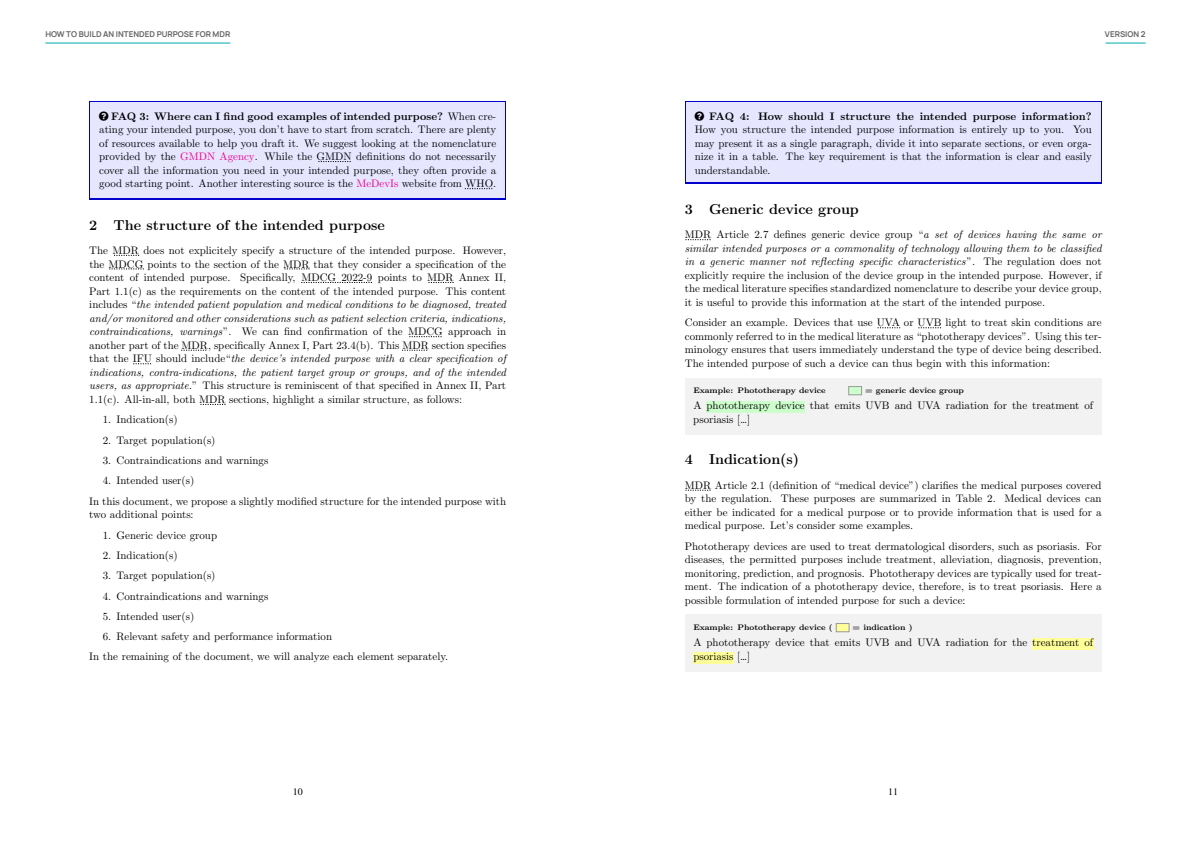
<style>
.page{position:relative;width:1191px;height:842px;background:#fff}
.page>*{position:absolute;margin:0;border:0;box-sizing:border-box;transform-origin:0 0}
.t1{font:14.3px "CMBX12";color:#000}
.t2{font:10.9px/13.5px "CMR10";color:#000;text-align:justify}
.t3{font:10.9px/13.5px "CMTI10";color:#000}
.t4{font:10.9px "CMBX10";color:#000}
.t5{font:10px "Nimbus Rom No 9 L";color:#000}
.t6{font:8px "CMBX8";color:#000}
.t7{font:700 8px "Manrope";color:#636466}
.s1{font-family:"CMR10"}
.s2{color:#ec008c}
.s3{font-family:"CMTI10"}
</style>
<div class="page">
<hr style="left:45px;top:43px;width:185px;height:1px;background:#00abad">
<hr style="left:1105px;top:43px;width:40px;height:1px;background:#00abad">
<div style="left:89px;top:101px;width:417px;height:98px;background:#e6e6ff"></div>
<svg style="left:318px;top:161px;width:33px;height:1px"></svg>
<svg style="left:465px;top:188px;width:27px;height:1px"></svg>
<svg style="left:114px;top:255px;width:25px;height:1px"></svg>
<svg style="left:109px;top:269px;width:35px;height:1px"></svg>
<svg style="left:284px;top:269px;width:25px;height:1px"></svg>
<svg style="left:301px;top:282px;width:71px;height:1px"></svg>
<svg style="left:428px;top:282px;width:25px;height:1px"></svg>
<svg style="left:409px;top:336px;width:32px;height:1px"></svg>
<svg style="left:181px;top:350px;width:25px;height:1px"></svg>
<svg style="left:402px;top:350px;width:25px;height:1px"></svg>
<svg style="left:133px;top:364px;width:18px;height:1px"></svg>
<svg style="left:200px;top:404px;width:25px;height:1px"></svg>
<div style="left:685px;top:101px;width:416px;height:83px;background:#00c"></div>
<div style="left:686px;top:102px;width:414px;height:80px;background:#e6e6ff"></div>
<svg style="left:685px;top:239px;width:25px;height:1px"></svg>
<svg style="left:877px;top:328px;width:23px;height:1px"></svg>
<svg style="left:918px;top:328px;width:23px;height:1px"></svg>
<div style="left:685px;top:378px;width:416px;height:56px;background:#f2f2f2"></div>
<div style="left:848px;top:387px;width:13px;height:8px;background:#cfc"></div>
<div style="left:848px;top:386px;width:13px;height:9px;border:1px solid #999"></div>
<div style="left:706px;top:401px;width:18px;height:12px;background:#cfc"></div>
<div style="left:724px;top:401px;width:29px;height:12px;background:#cfc"></div>
<div style="left:753px;top:401px;width:17px;height:12px;background:#cfc"></div>
<div style="left:770px;top:401px;width:5px;height:12px;background:#cfc"></div>
<div style="left:775px;top:401px;width:11px;height:12px;background:#cfc"></div>
<div style="left:786px;top:401px;width:19px;height:12px;background:#cfc"></div>
<svg style="left:685px;top:490px;width:25px;height:1px"></svg>
<div style="left:685px;top:615px;width:416px;height:57px;background:#f2f2f2"></div>
<div style="left:836px;top:623px;width:13px;height:9px;background:#ff9"></div>
<div style="left:836px;top:623px;width:13px;height:9px;border:1px solid #999"></div>
<div style="left:1032px;top:638px;width:23px;height:12px;background:#ff9"></div>
<div style="left:1055px;top:638px;width:24px;height:12px;background:#ff9"></div>
<div style="left:1079px;top:638px;width:5px;height:12px;background:#ff9"></div>
<div style="left:1084px;top:638px;width:9px;height:12px;background:#ff9"></div>
<div style="left:693px;top:652px;width:16px;height:11px;background:#ff9"></div>
<div style="left:709px;top:652px;width:7px;height:11px;background:#ff9"></div>
<div style="left:716px;top:652px;width:6px;height:11px;background:#ff9"></div>
<div style="left:721px;top:652px;width:13px;height:11px;background:#ff9"></div>
<p class="t7" style="left:45px;top:28px;width:186px">HOW TO BUILD AN INTENDED PURPOSE FOR MDR</p>
<p class="t7" style="left:1105px;top:28px;width:42px">VERSION 2</p>
<p class="t4" style="left:111px;top:111px;width:386px">FAQ 3: Where can I find good examples of intended purpose? <span class="s1">When cre-</span></p>
<p class="t2" style="left:99px;top:124px;width:398px">ating your intended purpose, you don’t have to start from scratch. There are plenty of resources available to help you draft it. We suggest looking at the nomenclature provided by the <span class="s2">GMDN Agency</span>. While the GMDN definitions do not necessarily cover all the information you need in your intended purpose, they often provide a good starting point. Another interesting source is the <span class="s2">MeDevIs</span> website from WHO.</p>
<h1 class="t1" style="left:89px;top:219px;width:297px">2 The structure of the intended purpose</h1>
<p class="t2" style="left:89px;top:244px;width:418px">The MDR does not explicitely specify a structure of the intended purpose. However, the MDCG points to the section of the MDR that they consider a specification of the content of intended purpose. Specifically, MDCG 2022-9 points to MDR Annex II, Part 1.1(c) as the requirements on the content of the intended purpose. This content</p>
<p class="t3" style="left:89px;top:299px;width:418px"><span class="s1">includes “</span>the intended patient population and medical conditions to be diagnosed, treated and/or monitored and other considerations such as patient selection criteria, indications,</p>
<p class="t2" style="left:89px;top:326px;width:418px"><span class="s3">contraindications, warnings</span>”. We can find confirmation of the MDCG approach in another part of the MDR, specifically Annex I, Part 23.4(b). This MDR section specifies</p>
<p class="t3" style="left:89px;top:353px;width:418px"><span class="s1">that the IFU should include“</span>the device’s intended purpose with a clear specification of indications, contra-indications, the patient target group or groups, and of the intended</p>
<p class="t2" style="left:89px;top:380px;width:418px"><span class="s3">users, as appropriate.</span>” This structure is reminiscent of that specified in Annex II, Part<br>1.1(c). All-in-all, both MDR sections, highlight a similar structure, as follows:</p>
<p class="t2" style="left:103px;top:414px;width:76px">1. Indication(s)</p>
<p class="t2" style="left:103px;top:434px;width:114px">2. Target population(s)</p>
<p class="t2" style="left:103px;top:454px;width:167px">3. Contraindications and warnings</p>
<p class="t2" style="left:89px;top:471px;width:418px;line-height:20.3px;text-indent:13px">4. Intended user(s)<br>In this document, we propose a slightly modified structure for the intended purpose with</p>
<p class="t2" style="left:89px;top:509px;width:106px">two additional points:</p>
<p class="t2" style="left:103px;top:529px;width:116px">1. Generic device group</p>
<p class="t2" style="left:103px;top:549px;width:76px">2. Indication(s)</p>
<p class="t2" style="left:103px;top:570px;width:114px">3. Target population(s)</p>
<p class="t2" style="left:103px;top:590px;width:167px">4. Contraindications and warnings</p>
<p class="t2" style="left:103px;top:610px;width:93px">5. Intended user(s)</p>
<p class="t2" style="left:89px;top:627px;width:360px;line-height:20.3px;text-indent:13px">6. Relevant safety and performance information<br>In the remaining of the document, we will analyze each element separately.</p>
<p class="t4" style="left:709px;top:111px;width:384px">FAQ 4: How should I structure the intended purpose information?</p>
<p class="t2" style="left:694px;top:124px;width:398px">How you structure the intended purpose information is entirely up to you. You may present it as a single paragraph, divide it into separate sections, or even orga&shy;nize it in a table. The key requirement is that the information is clear and easily understandable.</p>
<h1 class="t1" style="left:685px;top:203px;width:176px">3 Generic device group</h1>
<p class="t2" style="left:685px;top:229px;width:418px">MDR Article 2.7 defines generic device group “<span class="s3">a set of devices having the same or</span></p>
<p class="t3" style="left:685px;top:242px;width:418px">similar intended purposes or a commonality of technology allowing them to be classified in a generic manner not reflecting specific characteristics<span class="s1">”. The regulation does not</span></p>
<p class="t2" style="left:685px;top:269px;width:418px">explicitly require the inclusion of the device group in the intended purpose. However, if the medical literature specifies standardized nomenclature to describe your device group, it is useful to provide this information at the start of the intended purpose.</p>
<p class="t2" style="left:685px;top:317px;width:418px">Consider an example. Devices that use UVA or UVB light to treat skin conditions are commonly referred to in the medical literature as “phototherapy devices”. Using this ter&shy;minology ensures that users immediately understand the type of device being described.<br>The intended purpose of such a device can thus begin with this information:</p>
<p class="t6" style="left:693px;top:387px;width:134px">Example: Phototherapy device</p>
<p class="t6" style="left:865px;top:387px;width:100px">= generic device group</p>
<p class="t2" style="left:693px;top:400px;width:401px">A phototherapy device that emits UVB and UVA radiation for the treatment of psoriasis [...]</p>
<h1 class="t1" style="left:685px;top:454px;width:116px">4 Indication(s)</h1>
<p class="t2" style="left:685px;top:479px;width:418px">MDR Article 2.1 (definition of “medical device”) clarifies the medical purposes covered by the regulation. These purposes are summarized in Table 2. Medical devices can either be indicated for a medical purpose or to provide information that is used for a medical purpose. Let’s consider some examples.</p>
<p class="t2" style="left:685px;top:540px;width:418px">Phototherapy devices are used to treat dermatological disorders, such as psoriasis. For diseases, the permitted purposes include treatment, alleviation, diagnosis, prevention, monitoring, prediction, and prognosis. Phototherapy devices are typically used for treat&shy;ment. The indication of a phototherapy device, therefore, is to treat psoriasis. Here a possible formulation of intended purpose for such a device:</p>
<p class="t6" style="left:693px;top:624px;width:141px">Example: Phototherapy device (</p>
<p class="t6" style="left:852px;top:624px;width:62px">= indication )</p>
<p class="t2" style="left:693px;top:637px;width:401px">A phototherapy device that emits UVB and UVA radiation for the treatment of psoriasis [...]</p>
<p class="t5" style="left:293px;top:784px;width:11px">10</p>
<p class="t5" style="left:888px;top:784px;width:11px">11</p>
</div>
